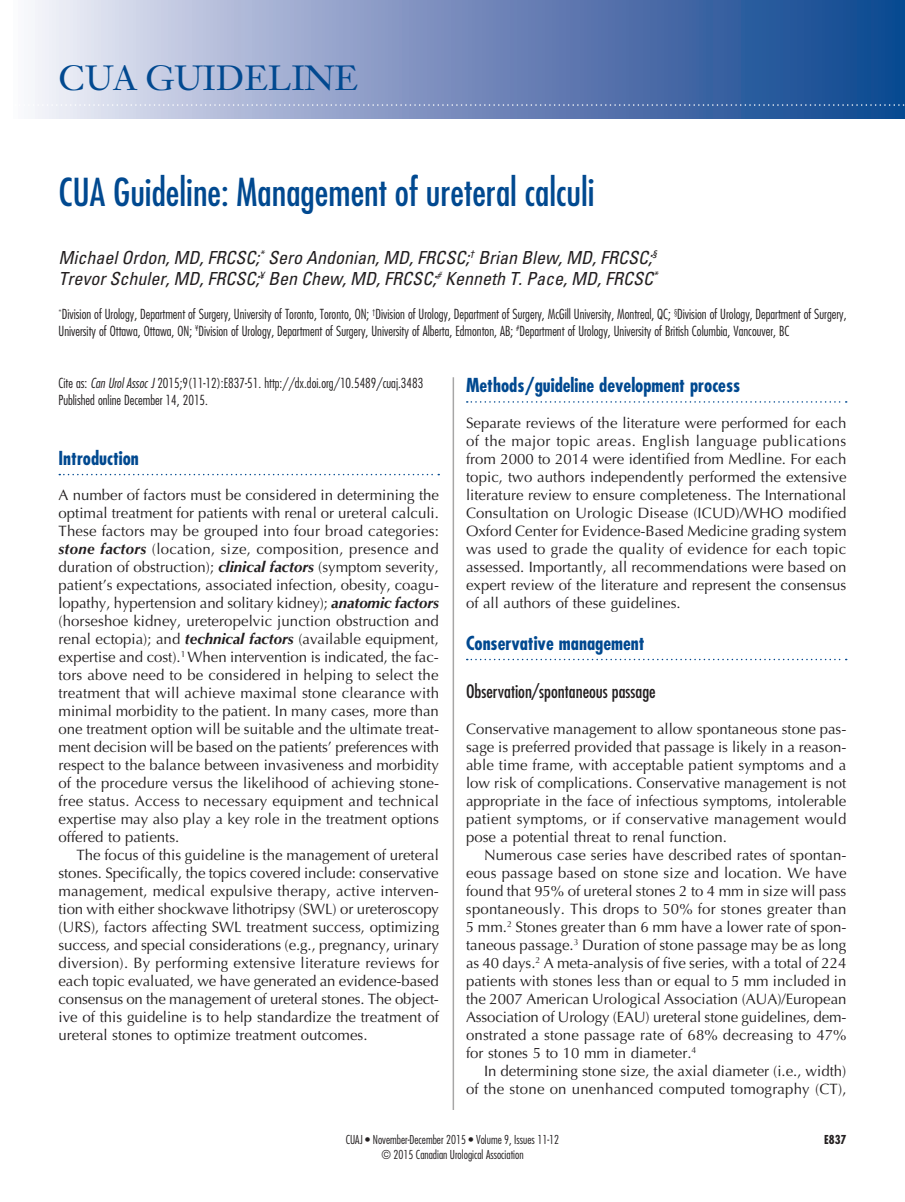
<style>
.page{position:relative;width:905px;height:1202px;background:#fff}
.page>*{position:absolute;margin:0;border:0;box-sizing:border-box;transform-origin:0 0}
.t1{font:condensed 37.5px "Futura";color:#014990}
.t2{font:34.5px "Janson Text";color:#014990}
.t3{font:700 condensed 18.75px "Futura";color:#014990}
.t4{font:italic condensed 18px/21px "Univers";color:#231f20}
.t5{font:condensed 18px "Futura";color:#231f20}
.t6{font:15px/18px "Optima";color:#231f20;text-align:justify}
.t7{font:300 condensed 13.5px/16.5px "Futura";color:#231f20}
.t8{font:300 condensed 12px/14.4px "Futura";color:#231f20;text-align:center}
.t9{font:700 condensed 12px "Futura";color:#231f20}
.s1{font-style:italic}
.s2{font-weight:700;font-style:italic}
</style>
<div class="page">
<hr style="left:452px;top:377px;width:2px;height:733px;background:#231f20">
<svg style="left:59px;top:474px;width:380px;height:1px"></svg>
<svg style="left:466px;top:401px;width:380px;height:2px"></svg>
<svg style="left:466px;top:658px;width:380px;height:2px"></svg>
<svg style="left:35px;top:0;width:869px;height:118px"></svg>
<svg style="left:35px;top:104px;width:870px;height:2px"></svg>
<h2 class="t2" style="left:58px;top:56px;width:210px">CUA GUIDELINE</h2>
<h1 class="t1" style="left:58px;top:169px;width:537px">CUA Guideline: Management of ureteral calculi</h1>
<p class="t4" style="left:58px;top:247px;width:600px">Michael Ordon, MD, FRCSC;<sup>*</sup> Sero Andonian, MD, FRCSC;<sup>†</sup> Brian Blew, MD, FRCSC;<sup>§<br></sup>Trevor Schuler, MD, FRCSC;<sup>¥</sup> Ben Chew, MD, FRCSC;<sup>#</sup> Kenneth T. Pace, MD, FRCSC<sup>*</sup></p>
<p class="t7" style="left:58px;top:306px;width:789px"><sup>*</sup>Division of Urology, Department of Surgery, University of Toronto, Toronto, ON; <sup>†</sup>Division of Urology, Department of Surgery, McGill University, Montreal, QC; <sup>§</sup>Division of Urology, Department of Surgery,<br>University of Ottawa, Ottawa, ON; <sup>¥</sup>Division of Urology, Department of Surgery, University of Alberta, Edmonton, AB; <sup>#</sup>Department of Urology, University of British Columbia, Vancouver, BC</p>
<p class="t7" style="left:58px;top:375px;width:366px">Cite as: <span class="s1">Can Urol Assoc J</span> 2015;9(11-12):E837-51. http://dx.doi.org/10.5489/cuaj.3483<br>Published online December 14, 2015.</p>
<p class="t3" style="left:58px;top:446px;width:82px">Introduction</p>
<p class="t6" style="left:58px;top:486px;width:382px">A number of factors must be considered in determining the optimal treatment for patients with renal or ureteral calculi.<br>These factors may be grouped into four broad categories: <span class="s2">stone factors</span> (location, size, composition, presence and duration of obstruction); <span class="s2">clinical factors</span> (symptom severity, patient’s expectations, associated infection, obesity, coagu&shy;lopathy, hypertension and solitary kidney); <span class="s2">anatomic factors </span>(horseshoe kidney, ureteropelvic junction obstruction and renal ectopia); and <span class="s2">technical factors</span> (available equipment, expertise and cost).<sup>1</sup> When intervention is indicated, the fac&shy;tors above need to be considered in helping to select the treatment that will achieve maximal stone clearance with minimal morbidity to the patient. In many cases, more than one treatment option will be suitable and the ultimate treat&shy;ment decision will be based on the patients’ preferences with respect to the balance between invasiveness and morbidity of the procedure versus the likelihood of achieving stone&shy;free status. Access to necessary equipment and technical expertise may also play a key role in the treatment options offered to patients.</p>
<p class="t6" style="left:58px;top:846px;width:382px;text-indent:18px">The focus of this guideline is the management of ureteral stones. Specifically, the topics covered include: conservative management, medical expulsive therapy, active interven&shy;tion with either shockwave lithotripsy (SWL) or ureteroscopy (URS), factors affecting SWL treatment success, optimizing success, and special considerations (e.g., pregnancy, urinary diversion). By performing extensive literature reviews for each topic evaluated, we have generated an evidence-based consensus on the management of ureteral stones. The object&shy;ive of this guideline is to help standardize the treatment of ureteral stones to optimize treatment outcomes.</p>
<p class="t3" style="left:466px;top:373px;width:275px">Methods/guideline development process</p>
<p class="t6" style="left:466px;top:414px;width:382px">Separate reviews of the literature were performed for each of the major topic areas. English language publications from 2000 to 2014 were identified from Medline. For each topic, two authors independently performed the extensive literature review to ensure completeness. The International Consultation on Urologic Disease (ICUD)/WHO modified Oxford Center for Evidence-Based Medicine grading system was used to grade the quality of evidence for each topic assessed. Importantly, all recommendations were based on expert review of the literature and represent the consensus of all authors of these guidelines.</p>
<p class="t3" style="left:466px;top:630px;width:180px">Conservative management</p>
<p class="t5" style="left:466px;top:680px;width:191px">Observation/spontaneous passage</p>
<p class="t6" style="left:466px;top:720px;width:382px">Conservative management to allow spontaneous stone pas&shy;sage is preferred provided that passage is likely in a reason&shy;able time frame, with acceptable patient symptoms and a low risk of complications. Conservative management is not appropriate in the face of infectious symptoms, intolerable patient symptoms, or if conservative management would pose a potential threat to renal function.</p>
<p class="t6" style="left:466px;top:846px;width:382px;text-indent:18px">Numerous case series have described rates of spontan&shy;eous passage based on stone size and location. We have found that 95% of ureteral stones 2 to 4 mm in size will pass spontaneously. This drops to 50% for stones greater than 5 mm.<sup>2</sup> Stones greater than 6 mm have a lower rate of spon&shy;taneous passage.<sup>3</sup> Duration of stone passage may be as long as 40 days.<sup>2</sup> A meta-analysis of five series, with a total of 224 patients with stones less than or equal to 5 mm included in the 2007 American Urological Association (AUA)/European Association of Urology (EAU) ureteral stone guidelines, dem&shy;onstrated a stone passage rate of 68% decreasing to 47% for stones 5 to 10 mm in diameter.<sup>4</sup></p>
<p class="t6" style="left:466px;top:1062px;width:382px;text-align:right">In determining stone size, the axial diameter (i.e., width)<br>of the stone on unenhanced computed tomography (CT),</p>
<p class="t8" style="left:346px;top:1132px;width:215px">CUAJ • November-December 2015 • Volume 9, Issues 11-12 © 2015 Canadian Urological Association</p>
<p class="t9" style="left:824px;top:1131px;width:24px">E837</p>
</div>
